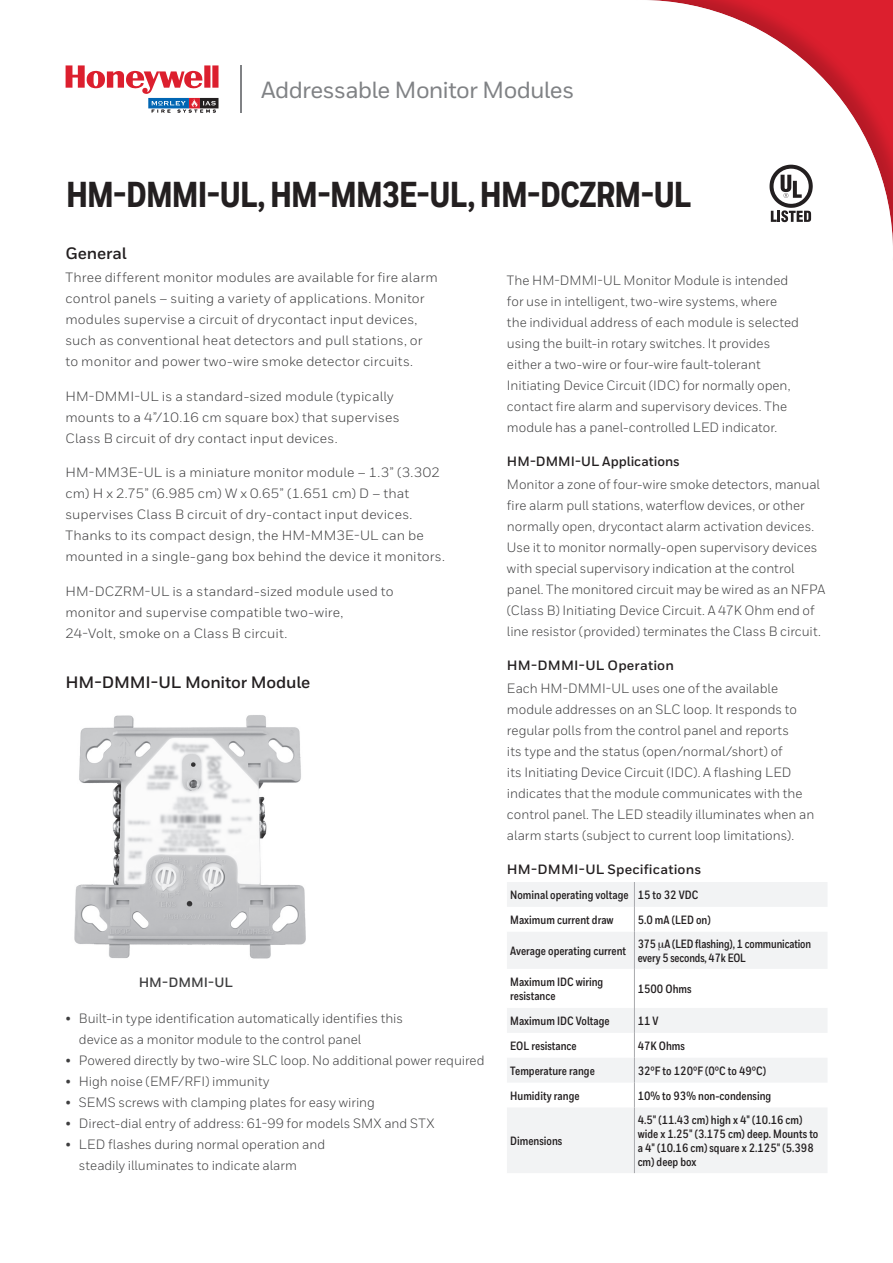
<style>
.page{position:relative;width:893px;height:1263px;background:#fff}
.page>*{position:absolute;margin:0;border:0;box-sizing:border-box;transform-origin:0 0}
.Datasheet__Title_1{font:800 36px "Honeywell Cond";letter-spacing:-.025em;color:#231f20}
.Connected_Logotype{font:500 23.4px "Honeywell Sans";letter-spacing:-.03em;color:#808285}
.Heading_2__11_15{font:700 16.5px "Honeywell Sans";letter-spacing:-.01em;color:#231f20}
.Body__9_14_pt{font:13.5px/21px "Honeywell Sans";letter-spacing:.005em;color:#3e3e3f;scale:.96 1}
.Body__9_14_pt-2{font:13.5px/21px "Honeywell Sans";letter-spacing:.005em;color:#3e3e3f}
.Body__Heading__9_14{font:700 13.5px "Honeywell Sans";letter-spacing:.01em;color:#231f20}
.Body__Heading__9_14-2{font:700 13.5px "Honeywell Sans";letter-spacing:.01em;color:#231f20;scale:.96 1}
.Body__9_14_pt-3{font:700 13.5px "Honeywell Sans";color:#3e3e3f}
.Table__Body{font:700 12px/14.2px "Honeywell Cond";color:#231f20}
</style>
<div class="page">
<div style="left:514px;top:0;width:379px;height:367px;background:#231f20;opacity:.2"></div>
<hr style="left:240px;top:65px;width:2px;height:47px;background:#808285">
<svg style="left:66px;top:65px;width:152px;height:48px"></svg>
<img style="left:74px;top:715px;width:232px;height:244px">
<svg style="left:507px;top:882px;width:320px;height:291px;fill:#f2f3f4"></svg>
<svg style="left:634px;top:882px;width:1px;height:50px"></svg>
<hr style="left:634px;top:932px;width:1px;height:37px;background:#a8a9ad">
<hr style="left:634px;top:969px;width:1px;height:39px;background:#a8a9ad">
<svg style="left:634px;top:1008px;width:1px;height:99px"></svg>
<hr style="left:634px;top:1107px;width:1px;height:66px;background:#a8a9ad">
<svg style="left:769px;top:165px;width:44px;height:57px"></svg>
<svg style="left:659px;top:942px;width:5px;height:8px"></svg>
<p class="Connected_Logotype" style="left:261px;top:76px;width:315px">Addressable Monitor Modules</p>
<p class="Datasheet__Title_1" style="left:66px;top:173px;width:627px">HM-DMMI-UL, HM-MM3E-UL, HM-DCZRM-UL</p>
<p class="Heading_2__11_15" style="left:65px;top:243px;width:63px">General</p>
<p class="Body__9_14_pt-2" style="left:65px;top:267px;width:374px">Three different monitor modules are available for fire alarm control panels – suiting a variety of applications. Monitor modules supervise a circuit of drycontact input devices, such as conventional heat detectors and pull stations, or to monitor and power two-wire smoke detector circuits.</p>
<p class="Body__9_14_pt-2" style="left:65px;top:386px;width:336px">HM-DMMI-UL is a standard-sized module (typically mounts to a 4”/10.16 cm square box) that supervises<br>Class B circuit of dry contact input devices.</p>
<p class="Body__9_14_pt-2" style="left:65px;top:462px;width:381px">HM-MM3E-UL is a miniature monitor module – 1.3” (3.302 cm) H x 2.75” (6.985 cm) W x 0.65” (1.651 cm) D – that supervises Class B circuit of dry-contact input devices.<br>Thanks to its compact design, the HM-MM3E-UL can be mounted in a single-gang box behind the device it monitors.</p>
<p class="Body__9_14_pt-2" style="left:65px;top:581px;width:330px">HM-DCZRM-UL is a standard-sized module used to monitor and supervise compatible two-wire,<br>24-Volt, smoke on a Class B circuit.</p>
<p class="Heading_2__11_15" style="left:65px;top:672px;width:246px">HM-DMMI-UL Monitor Module</p>
<p class="Body__9_14_pt-3" style="left:139px;top:975px;width:96px">HM-DMMI-UL</p>
<p class="Body__9_14_pt" style="left:79px;top:1008px;width:339px;text-indent:-14px">• Built-in type identification automatically identifies this device as a monitor module to the control panel</p>
<p class="Body__9_14_pt" style="left:65px;top:1050px;width:438px">• Powered directly by two-wire SLC loop. No additional power required</p>
<p class="Body__9_14_pt" style="left:65px;top:1071px;width:214px">• High noise (EMF/RFI) immunity</p>
<p class="Body__9_14_pt" style="left:65px;top:1092px;width:324px">• SEMS screws with clamping plates for easy wiring</p>
<p class="Body__9_14_pt" style="left:65px;top:1113px;width:386px">• Direct-dial entry of address: 61-99 for models SMX and STX</p>
<p class="Body__9_14_pt" style="left:79px;top:1134px;width:258px;text-indent:-14px">• LED flashes during normal operation and steadily illuminates to indicate alarm</p>
<p class="Body__9_14_pt" style="left:507px;top:269px;width:306px">The HM-DMMI-UL Monitor Module is intended for use in intelligent, two-wire systems, where the individual address of each module is selected using the built-in rotary switches. It provides either a two-wire or four-wire fault-tolerant Initiating Device Circuit (IDC) for normally open, contact fire alarm and supervisory devices. The module has a panel-controlled LED indicator.</p>
<p class="Body__Heading__9_14-2" style="left:507px;top:453px;width:182px">HM-DMMI-UL Applications</p>
<p class="Body__9_14_pt" style="left:507px;top:474px;width:333px">Monitor a zone of four-wire smoke detectors, manual fire alarm pull stations, waterflow devices, or other normally open, drycontact alarm activation devices.<br>Use it to monitor normally-open supervisory devices with special supervisory indication at the control panel. The monitored circuit may be wired as an NFPA (Class B) Initiating Device Circuit. A 47K Ohm end of line resistor (provided) terminates the Class B circuit.</p>
<p class="Body__Heading__9_14" style="left:507px;top:657px;width:168px">HM-DMMI-UL Operation</p>
<p class="Body__9_14_pt" style="left:507px;top:678px;width:322px">Each HM-DMMI-UL uses one of the available module addresses on an SLC loop. It responds to regular polls from the control panel and reports<br>its type and the status (open/normal/short) of<br>its Initiating Device Circuit (IDC). A flashing LED indicates that the module communicates with the control panel. The LED steadily illuminates when an alarm starts (subject to current loop limitations).</p>
<p class="Body__Heading__9_14" style="left:507px;top:861px;width:196px">HM-DMMI-UL Specifications</p>
<p class="Table__Body" style="left:510px;top:888px;width:120px">Nominal operating voltage</p>
<p class="Table__Body" style="left:638px;top:888px;width:62px">15 to 32 VDC</p>
<p class="Table__Body" style="left:510px;top:913px;width:105px">Maximum current draw</p>
<p class="Table__Body" style="left:638px;top:913px;width:75px">5.0 mA (LED on)</p>
<p class="Table__Body" style="left:510px;top:944px;width:118px">Average operating current</p>
<p class="Table__Body" style="left:638px;top:937px;width:175px">375 A (LED flashing), 1 communication every 5 seconds, 47k EOL</p>
<p class="Table__Body" style="left:510px;top:975px;width:95px">Maximum IDC wiring resistance</p>
<p class="Table__Body" style="left:638px;top:982px;width:55px">1500 Ohms</p>
<p class="Table__Body" style="left:510px;top:1014px;width:101px">Maximum IDC Voltage</p>
<p class="Table__Body" style="left:638px;top:1014px;width:23px">11 V</p>
<p class="Table__Body" style="left:510px;top:1039px;width:68px">EOL resistance</p>
<p class="Table__Body" style="left:638px;top:1039px;width:49px">47K Ohms</p>
<p class="Table__Body" style="left:510px;top:1064px;width:86px">Temperature range</p>
<p class="Table__Body" style="left:638px;top:1064px;width:130px">32°F to 120°F (0°C to 49°C)</p>
<p class="Table__Body" style="left:510px;top:1089px;width:71px">Humidity range</p>
<p class="Table__Body" style="left:638px;top:1089px;width:135px">10% to 93% non-condensing</p>
<p class="Table__Body" style="left:510px;top:1134px;width:54px">Dimensions</p>
<p class="Table__Body" style="left:638px;top:1112px;width:182px">4.5" (11.43 cm) high x 4" (10.16 cm) wide x 1.25" (3.175 cm) deep. Mounts to a 4" (10.16 cm) square x 2.125" (5.398 cm) deep box</p>
</div>
